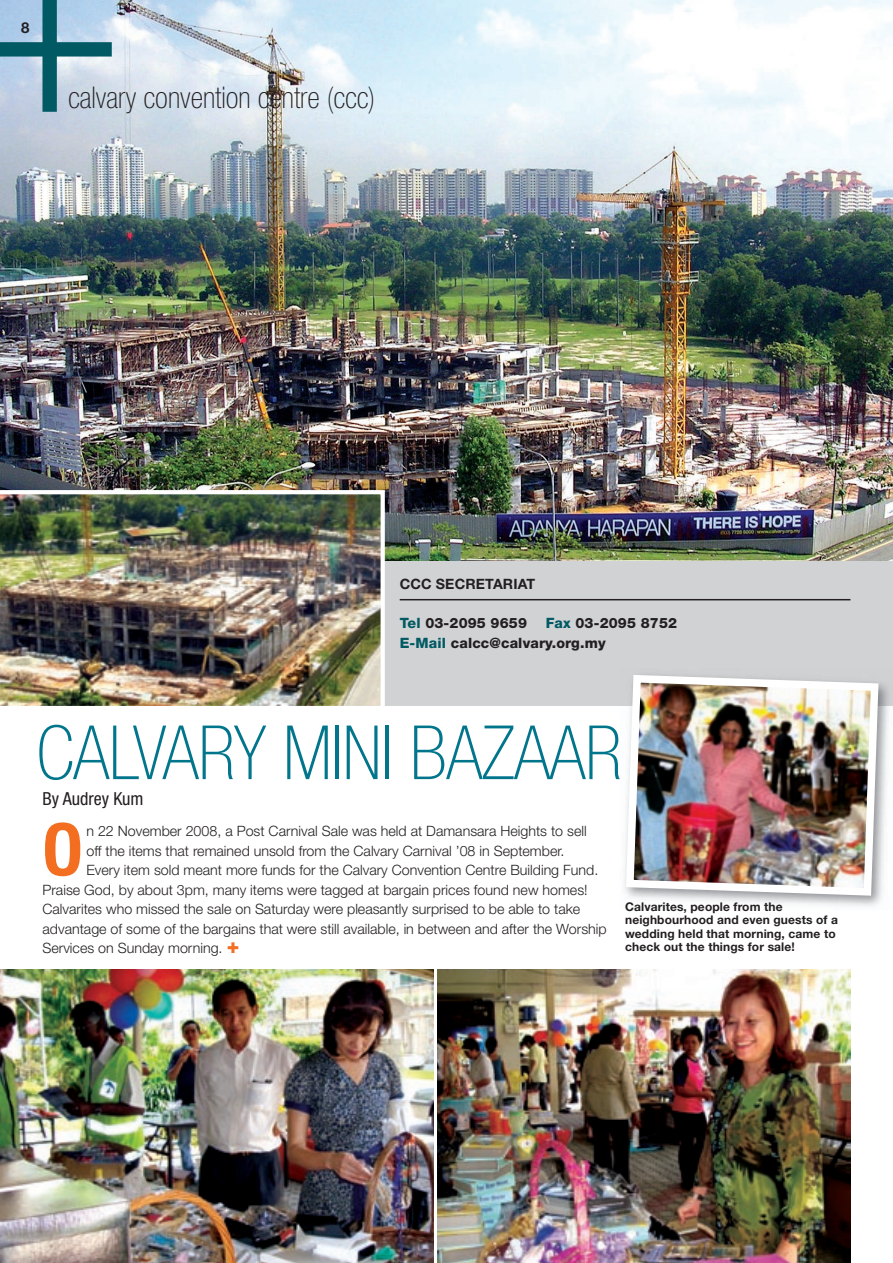
<style>
.page{position:relative;width:893px;height:1263px;background:#fff}
.page>*{position:absolute;margin:0;border:0;box-sizing:border-box;transform-origin:0 0}
.t1{font:100 condensed 75px "Helvetica Neue";letter-spacing:-.01em;color:#00758c}
.t2{font:700 condensed 72.45px "Helvetica Neue";color:#f36e21}
.t3{font:100 condensed 30px "Helvetica Neue";color:#231f20}
.t4{font:condensed 18px "Helvetica Neue";color:#231f20}
.t5{font:700 15px "Helvetica Neue";color:#231f20}
.t6{font:300 14.25px "Helvetica Neue";color:#231f20}
.t7{font:800 14.25px/19.5px "Helvetica Neue";letter-spacing:.01em;color:#231f20}
.t8{font:700 14.25px "Helvetica Neue";letter-spacing:.01em;color:#231f20}
.t9{font:700 12px/13.5px "Helvetica Neue";letter-spacing:.01em;color:#231f20}
.s1{color:#005963}
.s2{font-weight:800;font-size:21px;color:#f36e21}
</style>
<div class="page">
<img style="left:0;top:0;width:893px;height:561px">
<svg style="left:0;top:0;width:112px;height:112px;background:#92b6c9"></svg>
<div style="left:383px;top:561px;width:510px;height:145px;background:#d1d2d4"></div>
<hr style="left:400px;top:599px;width:450px;height:1px;background:#231f20">
<img style="left:438px;top:969px;width:412px;height:294px">
<img style="left:0;top:969px;width:434px;height:294px">
<img style="left:670px;top:684px;width:219px;height:222px">
<img style="left:624px;top:674px;width:258px;height:225px">
<img style="left:0;top:490px;width:385px;height:216px">
<p class="t5" style="left:21px;top:18px;width:10px">8</p>
<h3 class="t3" style="left:68px;top:81px;width:309px">calvary convention centre (ccc)</h3>
<p class="t8" style="left:400px;top:576px;width:137px">CCC SECRETARIAT</p>
<p class="t7" style="left:400px;top:614px;width:129px"><span class="s1">Tel</span> 03-2095 9659</p>
<p class="t7" style="left:400px;top:614px;width:279px;text-indent:146px"><span class="s1">Fax</span> 03-2095 8752<br><span class="s1">E-Mail</span> calcc@calvary.org.my</p>
<h1 class="t1" style="left:37px;top:711px;width:587px">CALVARY MINI BAZAAR</h1>
<p class="t4" style="left:43px;top:788px;width:102px">By Audrey Kum</p>
<h2 class="t2" style="left:43px;top:805px;width:42px">O</h2>
<p class="t6" style="left:86px;top:822px;width:502px">n 22 November 2008, a Post Carnival Sale was held at Damansara Heights to sell</p>
<p class="t6" style="left:86px;top:842px;width:480px">off the items that remained unsold from the Calvary Carnival ’08 in September.</p>
<p class="t6" style="left:86px;top:861px;width:513px">Every item sold meant more funds for the Calvary Convention Centre Building Fund.</p>
<p class="t6" style="left:43px;top:881px;width:547px">Praise God, by about 3pm, many items were tagged at bargain prices found new homes!</p>
<p class="t6" style="left:43px;top:900px;width:539px">Calvarites who missed the sale on Saturday were pleasantly surprised to be able to take</p>
<p class="t6" style="left:43px;top:920px;width:566px">advantage of some of the bargains that were still available, in between and after the Worship</p>
<p class="t6" style="left:43px;top:939px;width:198px">Services on Sunday morning. <span class="s2">+</span></p>
<p class="t9" style="left:625px;top:900px;width:214px">Calvarites, people from the neighbourhood and even guests of a wedding held that morning, came to check out the things for sale!</p>
</div>
